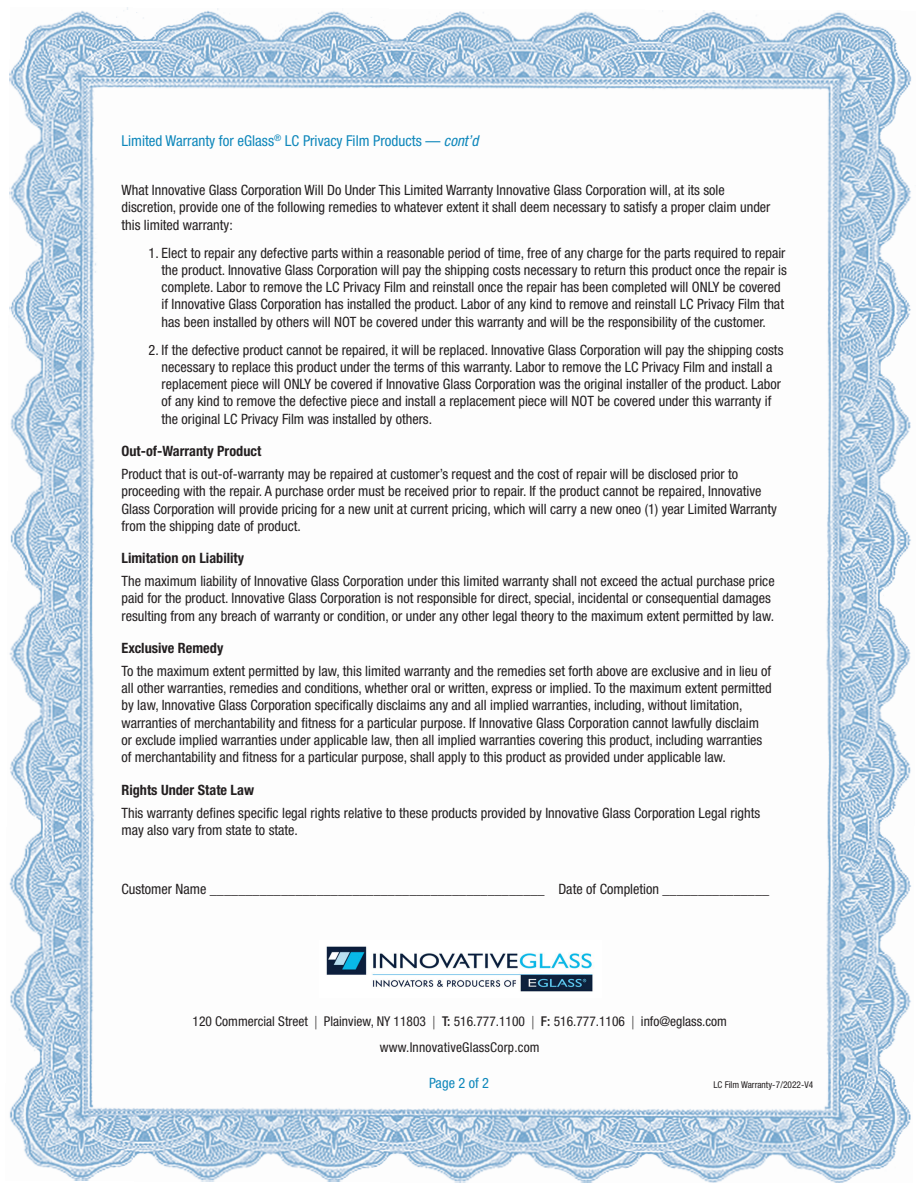
<style>
.page{position:relative;width:918px;height:1188px;background:#fff}
.page>*{position:absolute;margin:0;border:0;box-sizing:border-box;transform-origin:0 0}
.t1{font:condensed 15px "Helvetica Neue";color:#0e87bb}
.t2{font:condensed 14.25px/17.2px "Helvetica Neue";color:#231f20}
.t3{font:700 condensed 14.25px "Helvetica Neue";color:#231f20}
.t4{font:condensed 14.25px "Helvetica Neue";color:#0e87bb}
.t5{font:condensed 13.5px "Helvetica Neue";color:#231f20}
.t6{font:condensed 9.3px "Helvetica Neue";color:#231f20}
.s1{font-style:italic}
.s2{font-family:"Avenir";font-weight:300;font-stretch:normal}
.s3{font-weight:500}
</style>
<div class="page">
<img style="left:9px;top:7px;width:903px;height:1176px">
<img style="left:319px;top:940px;width:283px;height:57px">
<p class="t1" style="left:122px;top:135px;width:361px">Limited Warranty for eGlass<sup>®</sup> LC Privacy Film Products — <span class="s1">cont’d</span></p>
<p class="t2" style="left:122px;top:183px;width:650px">What Innovative Glass Corporation Will Do Under This Limited Warranty Innovative Glass Corporation will, at its sole discretion, provide one of the following remedies to whatever extent it shall deem necessary to satisfy a proper claim under this limited warranty:</p>
<p class="t2" style="left:162px;top:245px;width:627px;text-indent:-13px">1. Elect to repair any defective parts within a reasonable period of time, free of any charge for the parts required to repair the product. Innovative Glass Corporation will pay the shipping costs necessary to return this product once the repair is complete. Labor to remove the LC Privacy Film and reinstall once the repair has been completed will ONLY be covered if Innovative Glass Corporation has installed the product. Labor of any kind to remove and reinstall LC Privacy Film that has been installed by others will NOT be covered under this warranty and will be the responsibility of the customer.</p>
<p class="t2" style="left:162px;top:342px;width:623px;text-indent:-13px">2. If the defective product cannot be repaired, it will be replaced. Innovative Glass Corporation will pay the shipping costs necessary to replace this product under the terms of this warranty. Labor to remove the LC Privacy Film and install a replacement piece will ONLY be covered if Innovative Glass Corporation was the original installer of the product. Labor of any kind to remove the defective piece and install a replacement piece will NOT be covered under this warranty if the original LC Privacy Film was installed by others.</p>
<p class="t3" style="left:122px;top:446px;width:141px">Out-of-Warranty Product</p>
<p class="t2" style="left:122px;top:467px;width:657px">Product that is out-of-warranty may be repaired at customer’s request and the cost of repair will be disclosed prior to proceeding with the repair. A purchase order must be received prior to repair. If the product cannot be repaired, Innovative Glass Corporation will provide pricing for a new unit at current pricing, which will carry a new oneo (1) year Limited Warranty from the shipping date of product.</p>
<p class="t3" style="left:122px;top:553px;width:124px">Limitation on Liability</p>
<p class="t2" style="left:122px;top:574px;width:655px">The maximum liability of Innovative Glass Corporation under this limited warranty shall not exceed the actual purchase price paid for the product. Innovative Glass Corporation is not responsible for direct, special, incidental or consequential damages resulting from any breach of warranty or condition, or under any other legal theory to the maximum extent permitted by law.</p>
<p class="t3" style="left:122px;top:643px;width:103px">Exclusive Remedy</p>
<p class="t2" style="left:122px;top:664px;width:652px">To the maximum extent permitted by law, this limited warranty and the remedies set forth above are exclusive and in lieu of all other warranties, remedies and conditions, whether oral or written, express or implied. To the maximum extent permitted by law, Innovative Glass Corporation specifically disclaims any and all implied warranties, including, without limitation, warranties of merchantability and fitness for a particular purpose. If Innovative Glass Corporation cannot lawfully disclaim or exclude implied warranties under applicable law, then all implied warranties covering this product, including warranties of merchantability and fitness for a particular purpose, shall apply to this product as provided under applicable law.</p>
<p class="t3" style="left:122px;top:785px;width:134px">Rights Under State Law</p>
<p class="t2" style="left:122px;top:805px;width:640px">This warranty defines specific legal rights relative to these products provided by Innovative Glass Corporation Legal rights may also vary from state to state.</p>
<p class="t2" style="left:122px;top:882px;width:649px">Customer Name _______________________________________________ Date of Completion _______________</p>
<p class="t5" style="left:193px;top:1017px;width:536px">120 Commercial Street <span class="s2">|</span> Plainview, NY 11803 <span class="s2">|</span> <span class="s3">T:</span> 516.777.1100 <span class="s2">|</span> <span class="s3">F:</span> 516.777.1106 <span class="s2">|</span> info@eglass.com</p>
<p class="t5" style="left:380px;top:1042px;width:161px">www.InnovativeGlassCorp.com</p>
<p class="t6" style="left:713px;top:1082px;width:101px">LC Film Warranty-7/2022-V4</p>
<p class="t4" style="left:429px;top:1078px;width:61px">Page 2 of 2</p>
</div>
